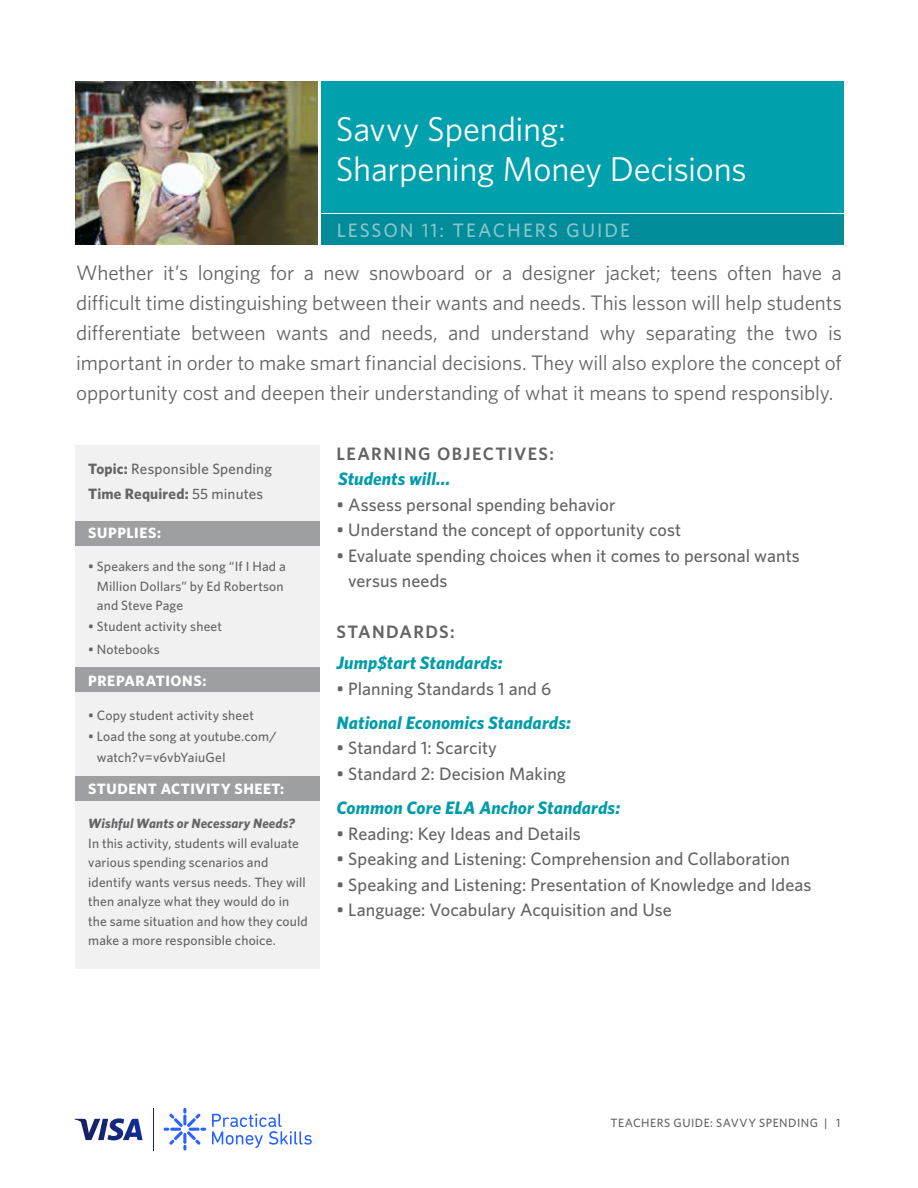
<style>
.page{position:relative;width:918px;height:1188px;background:#fff}
.page>*{position:absolute;margin:0;border:0;box-sizing:border-box;transform-origin:0 0}
.t1{font:34.5px/40.5px "Whitney";letter-spacing:-.005em;color:#fff}
.t2{font:21px/30px "Whitney";letter-spacing:-.005em;color:#636466;text-align:justify}
.t3{font:500 19.5px "Whitney";letter-spacing:.1em;color:#87c5cd}
.t4{font:500 18px/25.5px "Whitney";letter-spacing:.005em;color:#636466}
.t5{font:italic 700 18px "Whitney";letter-spacing:.005em;color:#009ca9}
.t6{font:600 18px "Whitney";letter-spacing:.075em;color:#636466}
.t7{font:500 15px/24.8px "Whitney";letter-spacing:.015em;color:#636466}
.t8{font:700 15px "Whitney";letter-spacing:.035em;color:#fff}
.t9{font:500 13.5px/19.5px "Whitney";letter-spacing:.01em;color:#636466}
.t10{font:italic 700 13.5px "Whitney";letter-spacing:.015em;color:#636466}
.t11{font:500 12px "Whitney";letter-spacing:.04em;color:#636466}
.s1{font-weight:700}
</style>
<div class="page">
<img style="left:75px;top:81px;width:243px;height:163px">
<svg style="left:212px;top:1114px;width:100px;height:34px"></svg>
<svg style="left:164px;top:1108px;width:42px;height:42px"></svg>
<hr style="left:153px;top:1108px;width:1px;height:43px;background:#1a1f71">
<svg style="left:75px;top:1118px;width:68px;height:22px"></svg>
<div style="left:75px;top:446px;width:245px;height:523px;background:#f1f1f2"></div>
<div style="left:321px;top:81px;width:522px;height:131px;background:#00a0ad"></div>
<div style="left:321px;top:214px;width:522px;height:30px;background:#008c99"></div>
<div style="left:75px;top:521px;width:245px;height:24px;background:#9d9fa2"></div>
<div style="left:75px;top:667px;width:245px;height:25px;background:#9d9fa2"></div>
<div style="left:75px;top:776px;width:245px;height:25px;background:#9d9fa2"></div>
<h1 class="t1" style="left:336px;top:108px;width:412px">Savvy Spending:<br>Sharpening Money Decisions</h1>
<p class="t3" style="left:337px;top:218px;width:295px">LESSON 11: TEACHERS GUIDE</p>
<p class="t2" style="left:76px;top:257px;width:767px">Whether it’s longing for a new snowboard or a designer jacket; teens often have a difficult time distinguishing between their wants and needs. This lesson will help students differentiate between wants and needs, and understand why separating the two is important in order to make smart financial decisions. They will also explore the concept of opportunity cost and deepen their understanding of what it means to spend responsibly.</p>
<p class="t7" style="left:88px;top:457px;width:185px"><span class="s1">Topic:</span> Responsible Spending<br><span class="s1">Time Required:</span> 55 minutes</p>
<p class="t8" style="left:88px;top:523px;width:74px">SUPPLIES:</p>
<p class="t9" style="left:97px;top:557px;width:191px;text-indent:-9px">• Speakers and the song “If I Had a<br>Million Dollars” by Ed Robertson and Steve Page</p>
<p class="t9" style="left:88px;top:617px;width:135px">• Student activity sheet</p>
<p class="t9" style="left:88px;top:639px;width:73px">• Notebooks</p>
<p class="t8" style="left:88px;top:671px;width:120px">PREPARATIONS:</p>
<p class="t9" style="left:88px;top:705px;width:167px">• Copy student activity sheet</p>
<p class="t9" style="left:97px;top:725px;width:181px;line-height:21px;text-indent:-9px">• Load the song at youtube.com/ watch?v=v6vbYaiuGeI</p>
<p class="t8" style="left:88px;top:779px;width:197px">STUDENT ACTIVITY SHEET:</p>
<p class="t10" style="left:88px;top:815px;width:208px">Wishful Wants or Necessary Needs?</p>
<p class="t9" style="left:88px;top:833px;width:221px">In this activity, students will evaluate various spending scenarios and identify wants versus needs. They will then analyze what they would do in the same situation and how they could make a more responsible choice.</p>
<p class="t6" style="left:337px;top:442px;width:219px">LEARNING OBJECTIVES:</p>
<p class="t5" style="left:338px;top:467px;width:114px">Students will…</p>
<p class="t4" style="left:337px;top:492px;width:281px">• Assess personal spending behavior</p>
<p class="t4" style="left:337px;top:517px;width:346px">• Understand the concept of opportunity cost</p>
<p class="t4" style="left:348px;top:543px;width:453px;text-indent:-12px">• Evaluate spending choices when it comes to personal wants versus needs</p>
<p class="t6" style="left:337px;top:620px;width:120px">STANDARDS:</p>
<p class="t5" style="left:337px;top:651px;width:168px">Jump$tart Standards:</p>
<p class="t4" style="left:337px;top:676px;width:216px">• Planning Standards 1 and 6</p>
<p class="t5" style="left:337px;top:711px;width:236px">National Economics Standards:</p>
<p class="t4" style="left:337px;top:735px;width:162px">• Standard 1: Scarcity</p>
<p class="t4" style="left:337px;top:761px;width:231px">• Standard 2: Decision Making</p>
<p class="t5" style="left:337px;top:796px;width:285px">Common Core ELA Anchor Standards:</p>
<p class="t4" style="left:337px;top:820px;width:246px">• Reading: Key Ideas and Details</p>
<p class="t4" style="left:337px;top:846px;width:455px">• Speaking and Listening: Comprehension and Collaboration</p>
<p class="t4" style="left:337px;top:871px;width:476px">• Speaking and Listening: Presentation of Knowledge and Ideas</p>
<p class="t4" style="left:337px;top:897px;width:337px">• Language: Vocabulary Acquisition and Use</p>
<p class="t11" style="left:610px;top:1115px;width:232px">TEACHERS GUIDE: SAVVY SPENDING | 1</p>
</div>
